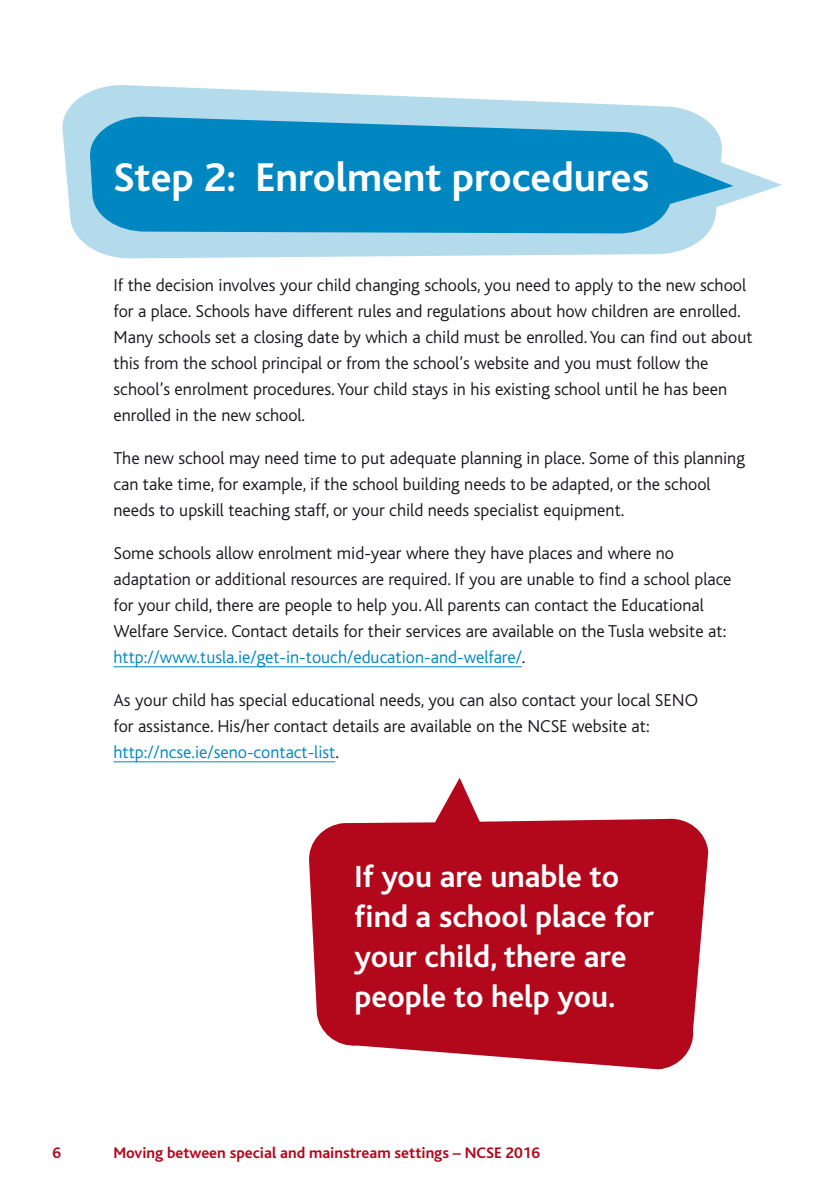
<style>
.page{position:relative;width:840px;height:1191px;background:#fff}
.page>*{position:absolute;margin:0;border:0;box-sizing:border-box;transform-origin:0 0}
.t1{font:700 42px "Bliss";color:#fff}
.HL_H1{font:700 32px/40px "Bliss";color:#fff}
.Body__3{font:300 18px/26px "Bliss";color:#1a171c}
.t2{font:700 16px "Bliss";color:#b3071b}
.s1{color:#0087c1}
</style>
<div class="page">
<svg style="left:62px;top:85px;width:719px;height:174px;fill:#b3dbec"></svg>
<svg style="left:89px;top:116px;width:644px;height:117px;background:#1f96c8"></svg>
<hr style="left:113px;top:666px;width:408px;height:1px;background:#0087c1">
<hr style="left:113px;top:761px;width:222px;height:1px;background:#0087c1">
<svg style="left:309px;top:778px;width:398px;height:291px;fill:#b3071b"></svg>
<h1 class="t1" style="left:113px;top:155px;width:537px">Step 2: Enrolment procedures</h1>
<p class="Body__3" style="left:113px;top:272px;width:640px">If the decision involves your child changing schools, you need to apply to the new school for a place. Schools have different rules and regulations about how children are enrolled.<br>Many schools set a closing date by which a child must be enrolled. You can find out about this from the school principal or from the school’s website and you must follow the school’s enrolment procedures. Your child stays in his existing school until he has been enrolled in the new school.</p>
<p class="Body__3" style="left:113px;top:445px;width:632px">The new school may need time to put adequate planning in place. Some of this planning can take time, for example, if the school building needs to be adapted, or the school needs to upskill teaching staff, or your child needs specialist equipment.</p>
<p class="Body__3" style="left:113px;top:540px;width:619px">Some schools allow enrolment mid-year where they have places and where no adaptation or additional resources are required. If you are unable to find a school place for your child, there are people to help you. All parents can contact the Educational Welfare Service. Contact details for their services are available on the Tusla website at: <span class="s1">http://www.tusla.ie/get-in-touch/education-and-welfare/</span>.</p>
<p class="Body__3" style="left:113px;top:687px;width:586px">As your child has special educational needs, you can also contact your local SENO for assistance. His/her contact details are available on the NCSE website at: <span class="s1">http://ncse.ie/seno-contact-list</span>.</p>
<p class="HL_H1" style="left:354px;top:857px;width:301px">If you are unable to find a school place for your child, there are people to help you.</p>
<p class="t2" style="left:52px;top:1144px;width:10px">6</p>
<p class="t2" style="left:113px;top:1144px;width:428px">Moving between special and mainstream settings – NCSE 2016</p>
</div>
